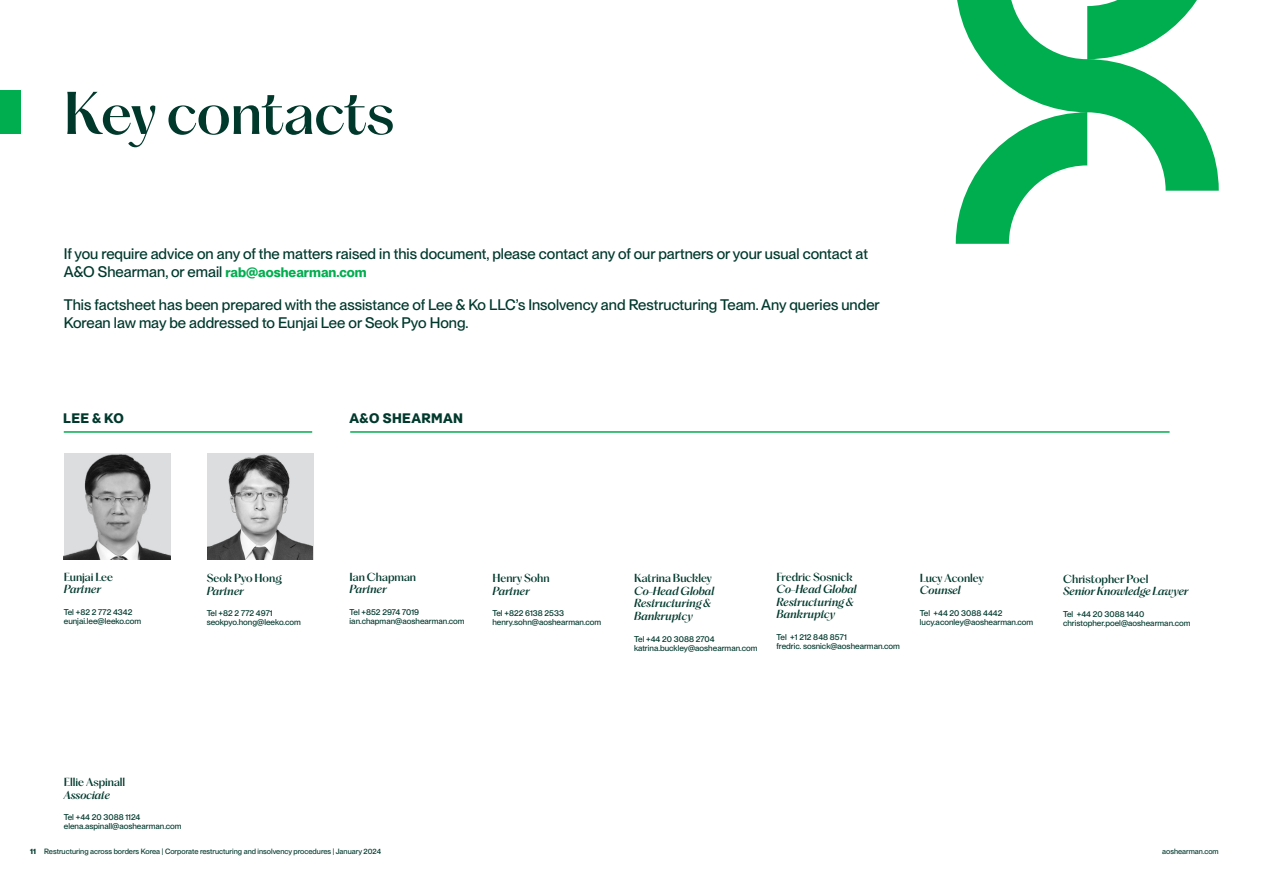
<style>
.page{position:relative;width:1263px;height:893px;background:#fff}
.page>*{position:absolute;margin:0;border:0;box-sizing:border-box;transform-origin:0 0}
.t1{font:54px "PP Hatton AOSPPT";letter-spacing:-.005em;color:#00392c}
.t2{font:15px/18px "PP Neue Montreal AOSPPT";color:#00392c}
.t3{font:700 13.5px "PP Neue Montreal AOSPPT";letter-spacing:.03em;color:#00392c}
.t4{font:italic 10.5px/12.6px "PP Hatton AOSPPT";color:#00392c}
.t5{font:10.5px "PP Hatton AOSPPT";color:#00392c}
.t6{font:8.25px/9px "PP Neue Montreal AOSPPT";color:#00392c}
.t7{font:7.5px "PP Neue Montreal AOSPPT";color:#00392c}
.s1{font-weight:700;font-size:13.5px;color:#00ae4f}
.s2{font-weight:700}
</style>
<div class="page">
<svg style="left:956px;top:0;width:263px;height:244px"></svg>
<div style="left:0;top:91px;width:20px;height:43px;background:#00ae4f"></div>
<img style="left:208px;top:453px;width:104px;height:106px">
<img style="left:64px;top:453px;width:107px;height:106px">
<hr style="left:64px;top:431px;width:248px;height:2px;background:#00ae4f">
<hr style="left:350px;top:431px;width:819px;height:2px;background:#00ae4f">
<h1 class="t1" style="left:63px;top:79px;width:332px">Key contacts</h1>
<h2 class="t2" style="left:64px;top:245px;width:806px">If you require advice on any of the matters raised in this document, please contact any of our partners or your usual contact at<br>A&amp;O Shearman, or email <span class="s1">rab@aoshearman.com</span></h2>
<h2 class="t2" style="left:64px;top:296px;width:817px">This factsheet has been prepared with the assistance of Lee &amp; Ko LLC’s Insolvency and Restructuring Team. Any queries under<br>Korean law may be addressed to Eunjai Lee or Seok Pyo Hong.</h2>
<h3 class="t3" style="left:63px;top:410px;width:62px">LEE &amp; KO</h3>
<h3 class="t3" style="left:350px;top:410px;width:115px">A&amp;O SHEARMAN</h3>
<p class="t5" style="left:64px;top:570px;width:51px">Eunjai Lee</p>
<p class="t4" style="left:64px;top:583px;width:39px">Partner</p>
<p class="t6" style="left:64px;top:607px;width:79px">Tel +82 2 772 4342 eunjai.lee@leeko.com</p>
<p class="t5" style="left:207px;top:571px;width:77px">Seok Pyo Hong</p>
<p class="t4" style="left:207px;top:584px;width:39px">Partner</p>
<p class="t6" style="left:207px;top:609px;width:96px">Tel +82 2 772 4971 seokpyo.hong@leeko.com</p>
<p class="t5" style="left:350px;top:570px;width:68px">Ian Chapman</p>
<p class="t4" style="left:350px;top:583px;width:39px">Partner</p>
<p class="t6" style="left:350px;top:607px;width:117px">Tel +852 2974 7019 ian.chapman@aoshearman.com</p>
<p class="t5" style="left:492px;top:571px;width:59px">Henry Sohn</p>
<p class="t4" style="left:492px;top:584px;width:39px">Partner</p>
<p class="t6" style="left:492px;top:609px;width:110px">Tel +822 6138 2533 henry.sohn@aoshearman.com</p>
<p class="t5" style="left:634px;top:571px;width:79px">Katrina Buckley</p>
<p class="t4" style="left:634px;top:584px;width:82px">Co-Head Global<br>Restructuring &amp;<br>Bankruptcy</p>
<p class="t6" style="left:634px;top:634px;width:125px">Tel +44 20 3088 2704 katrina.buckley@aoshearman.com</p>
<p class="t5" style="left:776px;top:570px;width:77px">Fredric Sosnick</p>
<p class="t4" style="left:776px;top:583px;width:82px">Co-Head Global<br>Restructuring &amp;<br>Bankruptcy</p>
<p class="t6" style="left:776px;top:633px;width:125px">Tel +1 212 848 8571<br>fredric. sosnick@aoshearman.com</p>
<p class="t5" style="left:920px;top:571px;width:65px">Lucy Aconley</p>
<p class="t4" style="left:920px;top:584px;width:43px">Counsel</p>
<p class="t6" style="left:920px;top:609px;width:115px">Tel +44 20 3088 4442 lucy.aconley@aoshearman.com</p>
<p class="t5" style="left:1063px;top:572px;width:87px">Christopher Poel</p>
<p class="t4" style="left:1063px;top:585px;width:127px">Senior Knowledge Lawyer</p>
<p class="t6" style="left:1063px;top:610px;width:129px">Tel +44 20 3088 1440 christopher.poel@aoshearman.com</p>
<p class="t5" style="left:64px;top:775px;width:63px">Ellie Aspinall</p>
<p class="t4" style="left:64px;top:788px;width:48px">Associate</p>
<p class="t6" style="left:64px;top:813px;width:119px">Tel +44 20 3088 1124 elena.aspinall@aoshearman.com</p>
<p class="t7" style="left:30px;top:847px;width:352px"><span class="s2">11</span> Restructuring across borders Korea | Corporate restructuring and insolvency procedures | January 2024</p>
<p class="t7" style="left:1162px;top:847px;width:58px">aoshearman.com</p>
</div>
